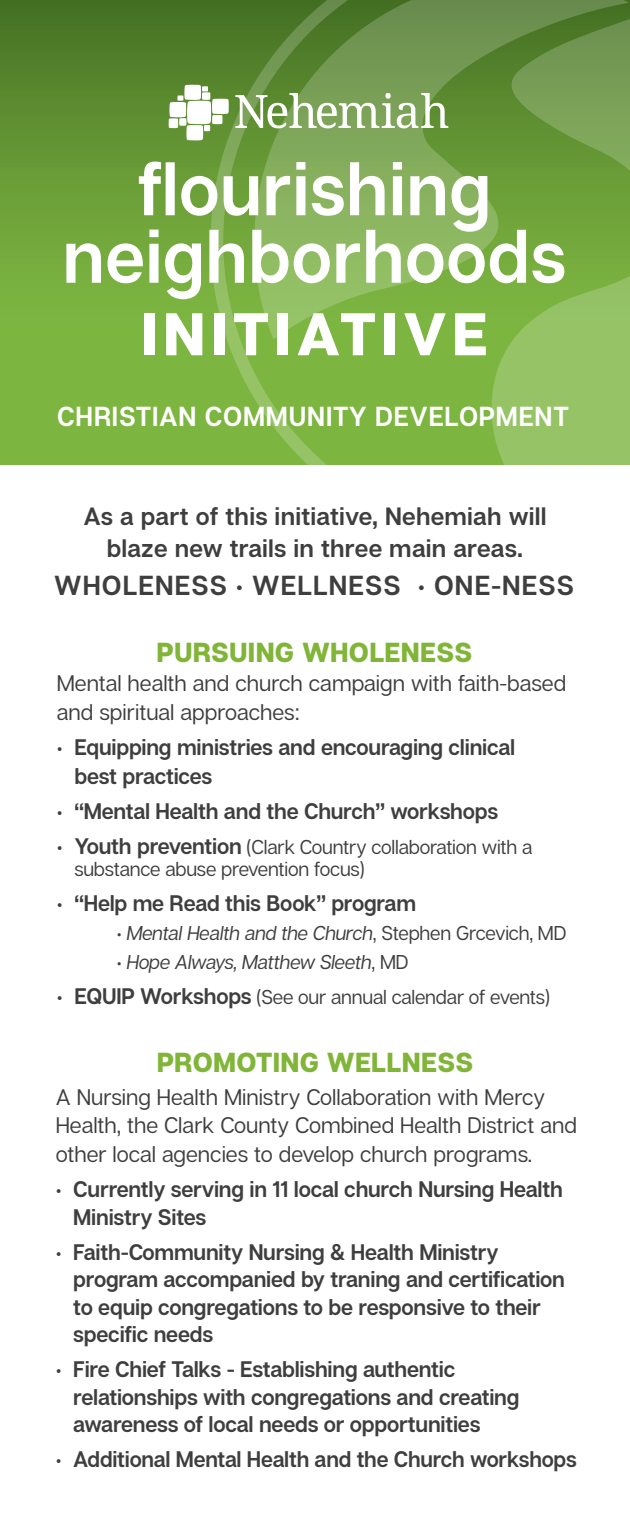
<style>
.page{position:relative;width:630px;height:1530px;background:#fff}
.page>*{position:absolute;margin:0;border:0;box-sizing:border-box;transform-origin:0 0}
.Body_Copy{font:600 75px/67.5px "Articulat CF";letter-spacing:.01em;color:#fff;text-align:center;scale:.95 1}
.Body_Copy-2{font:800 60px "Articulat CF";letter-spacing:.09em;color:#fff}
.t1{font:800 27.5px "Articulat CF";letter-spacing:.01em;color:#80b538}
.Body_Copy-3{font:600 27.5px "Articulat CF";letter-spacing:.03em;color:#fff;scale:.95 1}
.t2{font:600 27.5px "Articulat CF";letter-spacing:.04em;color:#3e3e3f}
.t3{font:600 25px/32.5px "Articulat CF";letter-spacing:.01em;color:#3e3e3f;text-align:center}
.t4{font:600 22.5px/27.5px "Articulat CF";letter-spacing:-.01em;color:#3e3e3f;scale:.96 1}
.t5{font:22.5px/28.8px "Articulat CF";color:#3e3e3f}
.t6{font:600 22.5px "Articulat CF";letter-spacing:-.01em;color:#3e3e3f;scale:.95 1}
.t7{font:20px/22.5px "Articulat CF";letter-spacing:-.01em;color:#3e3e3f;scale:.96 1}
.t8{font:italic 20px "Articulat CF";letter-spacing:-.01em;color:#3e3e3f;scale:.96 1}
.s1{font-weight:600;font-size:22.5px}
.s2{font-style:normal}
</style>
<div class="page">
<div style="left:0;top:0;width:630px;height:464px;background:linear-gradient(to bottom,#4e7b28,#89c448)"></div>
<svg style="left:211px;top:0;width:419px;height:465px;background:#7aa94a"></svg>
<svg style="left:168px;top:85px;width:61px;height:56px"></svg>
<svg style="left:235px;top:93px;width:213px;height:35px"></svg>
<p class="Body_Copy" style="left:63px;top:159px;width:532px">flourishing neighborhoods</p>
<p class="Body_Copy-2" style="left:141px;top:297px;width:348px">INITIATIVE</p>
<p class="Body_Copy-3" style="left:57px;top:400px;width:540px">CHRISTIAN COMMUNITY DEVELOPMENT</p>
<p class="t3" style="left:83px;top:501px;width:465px">As a part of this initiative, Nehemiah will blaze new trails in three main areas.</p>
<p class="t2" style="left:54px;top:569px;width:521px">WHOLENESS • WELLNESS • ONE-NESS</p>
<p class="t1" style="left:156px;top:635px;width:317px">PURSUING WHOLENESS</p>
<p class="t5" style="left:57px;top:670px;width:511px">Mental health and church campaign with faith-based and spiritual approaches:</p>
<p class="t4" style="left:74px;top:734px;width:461px;line-height:28.8px;text-indent:-18px">• Equipping ministries and encouraging clinical best practices</p>
<p class="t4" style="left:57px;top:798px;width:461px">• “Mental Health and the Church” workshops</p>
<p class="t7" style="left:74px;top:836px;width:479px;text-indent:-18px"><span class="s1">• Youth prevention</span> (Clark Country collaboration with a substance abuse prevention focus)</p>
<p class="t4" style="left:57px;top:891px;width:376px">• “Help me Read this Book” program</p>
<p class="t8" style="left:117px;top:921px;width:470px"><span class="s2">•</span> Mental Health and the Church<span class="s2">, Stephen Grcevich, MD</span></p>
<p class="t8" style="left:117px;top:950px;width:305px"><span class="s2">•</span> Hope Always, Matthew Sleeth<span class="s2">, MD</span></p>
<p class="t7" style="left:57px;top:986px;width:515px"><span class="s1">• EQUIP Workshops</span> (See our annual calendar of events)</p>
<p class="t1" style="left:157px;top:1045px;width:318px">PROMOTING WELLNESS</p>
<p class="t5" style="left:56px;top:1083px;width:523px">A Nursing Health Ministry Collaboration with Mercy<br>Health, the Clark County Combined Health District and other local agencies to develop church programs.</p>
<p class="t4" style="left:73px;top:1177px;width:512px;text-indent:-18px">• Currently serving in 11 local church Nursing Health<br>Ministry Sites</p>
<p class="t4" style="left:73px;top:1239px;width:514px;text-indent:-18px">• Faith-Community Nursing &amp; Health Ministry program accompanied by traning and certification to equip congregations to be responsive to their specific needs</p>
<p class="t4" style="left:73px;top:1357px;width:466px;text-indent:-18px">• Fire Chief Talks - Establishing authentic relationships with congregations and creating awareness of local needs or opportunities</p>
<p class="t6" style="left:56px;top:1446px;width:550px">• Additional Mental Health and the Church workshops</p>
</div>
